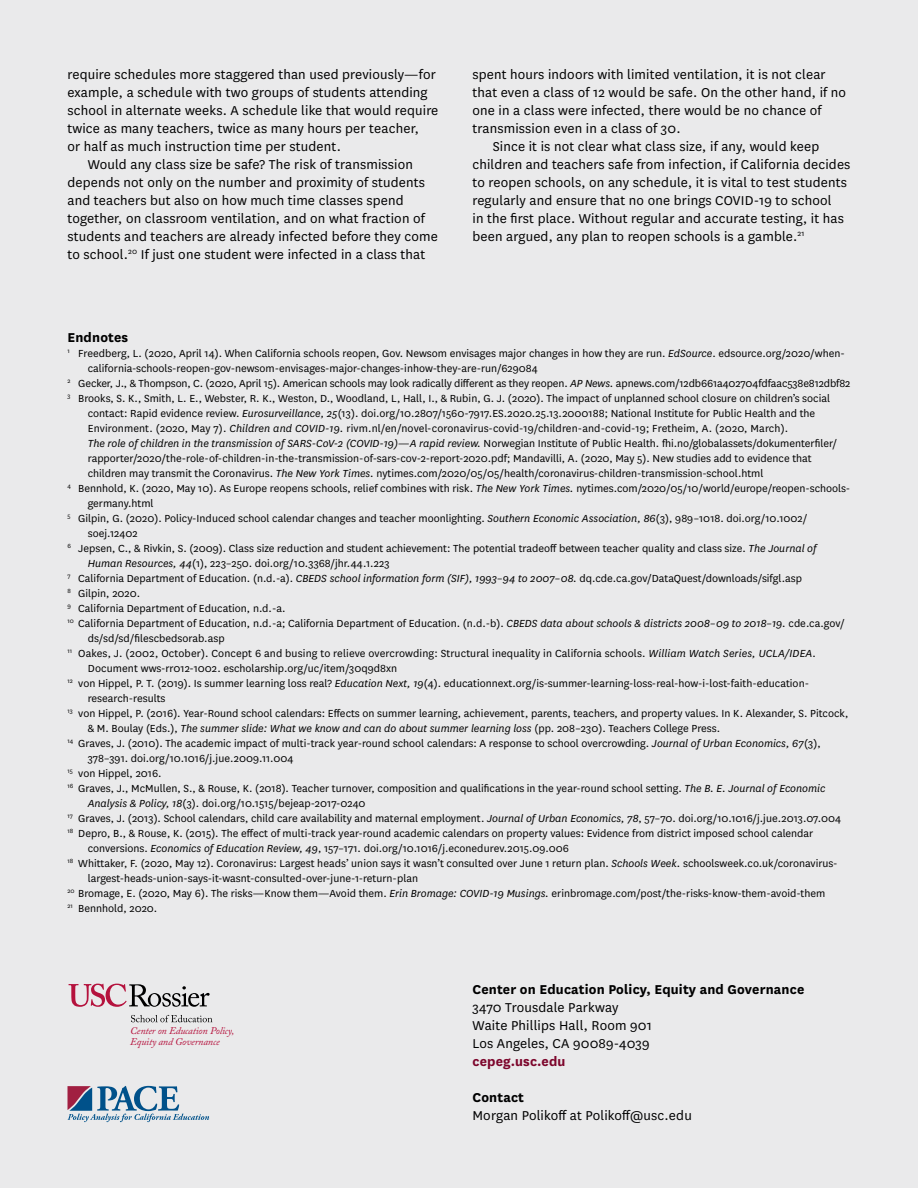
<style>
.page{position:relative;width:918px;height:1188px;background:#eaeaeb}
.page>*{position:absolute;margin:0;border:0;box-sizing:border-box;transform-origin:0 0}
.BODY_COPY_indent{font:15px/18px "National";letter-spacing:.01em;color:#000}
.SUBHEADS{font:700 15px "National";letter-spacing:.01em;color:#000}
.t1{font:700 15px "National";letter-spacing:.01em;color:#7d062c}
.ENDNOTES{font:12px/15px "National";color:#000}
.t2{font:italic 10.2px/11.6px "Adobe Caslon Pro";letter-spacing:-.01em;color:#b5123d}
.s1{font-style:italic}
</style>
<div class="page">
<svg style="left:69px;top:984px;width:141px;height:23px"></svg>
<svg style="left:131px;top:1015px;width:81px;height:7px"></svg>
<svg style="left:67px;top:1086px;width:142px;height:36px"></svg>
<p class="BODY_COPY_indent" style="left:68px;top:64px;width:372px">require schedules more staggered than used previously—for example, a schedule with two groups of students attending school in alternate weeks. A schedule like that would require twice as many teachers, twice as many hours per teacher,<br>or half as much instruction time per student.</p>
<p class="BODY_COPY_indent" style="left:68px;top:154px;width:372px;text-indent:20px">Would any class size be safe? The risk of transmission depends not only on the number and proximity of students and teachers but also on how much time classes spend together, on classroom ventilation, and on what fraction of students and teachers are already infected before they come to school.<sup>20</sup> If just one student were infected in a class that</p>
<p class="BODY_COPY_indent" style="left:472px;top:64px;width:375px">spent hours indoors with limited ventilation, it is not clear that even a class of 12 would be safe. On the other hand, if no one in a class were infected, there would be no chance of transmission even in a class of 30.</p>
<p class="BODY_COPY_indent" style="left:472px;top:136px;width:379px;text-indent:20px">Since it is not clear what class size, if any, would keep children and teachers safe from infection, if California decides to reopen schools, on any schedule, it is vital to test students regularly and ensure that no one brings COVID-19 to school<br>in the first place. Without regular and accurate testing, it has been argued, any plan to reopen schools is a gamble.<sup>21</sup></p>
<p class="SUBHEADS" style="left:68px;top:327px;width:62px">Endnotes</p>
<p class="ENDNOTES" style="left:88px;top:345px;width:759px;text-indent:-20px"><sup>1</sup> Freedberg, L. (2020, April 14). When California schools reopen, Gov. Newsom envisages major changes in how they are run. <span class="s1">EdSource</span>. edsource.org/2020/when&shy;california-schools-reopen-gov-newsom-envisages-major-changes-inhow-they-are-run/629084</p>
<p class="ENDNOTES" style="left:68px;top:375px;width:785px"><sup>2</sup> Gecker, J., &amp; Thompson, C. (2020, April 15). American schools may look radically different as they reopen. <span class="s1">AP News.</span> apnews.com/12db661a402704fdfaac538e812dbf82</p>
<p class="ENDNOTES" style="left:88px;top:390px;width:751px;text-indent:-20px"><sup>3</sup> Brooks, S. K., Smith, L. E., Webster, R. K., Weston, D., Woodland, L, Hall, I., &amp; Rubin, G. J. (2020). The impact of unplanned school closure on children’s social contact: Rapid evidence review. <span class="s1">Eurosurveillance, 25</span>(13). doi.org/10.2807/1560-7917.ES.2020.25.13.2000188; National Institute for Public Health and the Environment. (2020, May 7). <span class="s1">Children and COVID-19.</span> rivm.nl/en/novel-coronavirus-covid-19/children-and-covid-19; Fretheim, A. (2020, March).<br><span class="s1">The role of children in the transmission of SARS-CoV-2 (COVID-19)—A rapid review.</span> Norwegian Institute of Public Health. fhi.no/globalassets/dokumenterfiler/ rapporter/2020/the-role-of-children-in-the-transmission-of-sars-cov-2-report-2020.pdf; Mandavilli, A. (2020, May 5). New studies add to evidence that children may transmit the Coronavirus. <span class="s1">The New York Times.</span> nytimes.com/2020/05/05/health/coronavirus-children-transmission-school.html</p>
<p class="ENDNOTES" style="left:88px;top:480px;width:764px;text-indent:-20px"><sup>4</sup> Bennhold, K. (2020, May 10). As Europe reopens schools, relief combines with risk. <span class="s1">The New York Times.</span> nytimes.com/2020/05/10/world/europe/reopen-schools&shy;germany.html</p>
<p class="ENDNOTES" style="left:88px;top:510px;width:721px;text-indent:-20px"><sup>5</sup> Gilpin, G. (2020). Policy-Induced school calendar changes and teacher moonlighting. <span class="s1">Southern Economic Association, 86</span>(3), 989–1018. doi.org/10.1002/ soej.12402</p>
<p class="ENDNOTES" style="left:88px;top:540px;width:730px;text-indent:-20px"><sup>6</sup> Jepsen, C., &amp; Rivkin, S. (2009). Class size reduction and student achievement: The potential tradeoff between teacher quality and class size. <span class="s1">The Journal of<br>Human Resources, 44</span>(1), 223–250. doi.org/10.3368/jhr.44.1.223</p>
<p class="ENDNOTES" style="left:68px;top:570px;width:736px"><sup>7</sup> California Department of Education. (n.d.-a). <span class="s1">CBEDS school information form (SIF), 1993–94 to 2007–08.</span> dq.cde.ca.gov/DataQuest/downloads/sifgl.asp</p>
<p class="ENDNOTES" style="left:68px;top:585px;width:74px"><sup>8</sup> Gilpin, 2020.</p>
<p class="ENDNOTES" style="left:68px;top:600px;width:220px"><sup>9</sup> California Department of Education, n.d.-a.</p>
<p class="ENDNOTES" style="left:88px;top:615px;width:759px;text-indent:-20px"><sup>10</sup> California Department of Education, n.d.-a; California Department of Education. (n.d.-b). <span class="s1">CBEDS data about schools &amp; districts 2008–09 to 2018–19.</span> cde.ca.gov/ ds/sd/sd/filescbedsorab.asp</p>
<p class="ENDNOTES" style="left:88px;top:645px;width:730px;text-indent:-20px"><sup>11</sup> Oakes, J. (2002, October). Concept 6 and busing to relieve overcrowding: Structural inequality in California schools. <span class="s1">William Watch Series, UCLA/IDEA.<br></span>Document wws-rr012-1002. escholarship.org/uc/item/30q9d8xn</p>
<p class="ENDNOTES" style="left:88px;top:675px;width:723px;text-indent:-20px"><sup>12</sup> von Hippel, P. T. (2019). Is summer learning loss real? <span class="s1">Education Next, 19</span>(4). educationnext.org/is-summer-learning-loss-real-how-i-lost-faith-education&shy;research-results</p>
<p class="ENDNOTES" style="left:88px;top:705px;width:762px;text-indent:-20px"><sup>13</sup> von Hippel, P. (2016). Year-Round school calendars: Effects on summer learning, achievement, parents, teachers, and property values. In K. Alexander, S. Pitcock, &amp; M. Boulay (Eds.), <span class="s1">The summer slide: What we know and can do about summer learning loss</span> (pp. 208–230). Teachers College Press.</p>
<p class="ENDNOTES" style="left:88px;top:735px;width:735px;text-indent:-20px"><sup>14</sup> Graves, J. (2010). The academic impact of multi-track year-round school calendars: A response to school overcrowding. <span class="s1">Journal of Urban Economics, 67</span>(3),<br>378–391. doi.org/10.1016/j.jue.2009.11.004</p>
<p class="ENDNOTES" style="left:67px;top:765px;width:96px"><sup>15</sup> von Hippel, 2016.</p>
<p class="ENDNOTES" style="left:88px;top:780px;width:739px;text-indent:-20px"><sup>16</sup> Graves, J., McMullen, S., &amp; Rouse, K. (2018). Teacher turnover, composition and qualifications in the year-round school setting. <span class="s1">The B. E. Journal of Economic<br>Analysis &amp; Policy, 18</span>(3). doi.org/10.1515/bejeap-2017-0240</p>
<p class="ENDNOTES" style="left:67px;top:810px;width:775px"><sup>17</sup> Graves, J. (2013). School calendars, child care availability and maternal employment. <span class="s1">Journal of Urban Economics, 78</span>, 57–70. doi.org/10.1016/j.jue.2013.07.004</p>
<p class="ENDNOTES" style="left:88px;top:825px;width:727px;text-indent:-20px"><sup>18</sup> Depro, B., &amp; Rouse, K. (2015). The effect of multi-track year-round academic calendars on property values: Evidence from district imposed school calendar conversions. <span class="s1">Economics of Education Review, 49</span>, 157–171. doi.org/10.1016/j.econedurev.2015.09.006</p>
<p class="ENDNOTES" style="left:88px;top:855px;width:751px;text-indent:-20px"><sup>18</sup> Whittaker, F. (2020, May 12). Coronavirus: Largest heads’ union says it wasn’t consulted over June 1 return plan. <span class="s1">Schools Week.</span> schoolsweek.co.uk/coronavirus&shy;largest-heads-union-says-it-wasnt-consulted-over-june-1-return-plan</p>
<p class="ENDNOTES" style="left:67px;top:885px;width:759px"><sup>20</sup> Bromage, E. (2020, May 6). The risks—Know them—Avoid them. <span class="s1">Erin Bromage: COVID-19 Musings.</span> erinbromage.com/post/the-risks-know-them-avoid-them</p>
<p class="ENDNOTES" style="left:67px;top:900px;width:91px"><sup>21</sup> Bennhold, 2020.</p>
<p class="t2" style="left:130px;top:1024px;width:106px">Center on Education Policy,<br>Equity and Governance</p>
<p class="SUBHEADS" style="left:472px;top:979px;width:333px">Center on Education Policy, Equity and Governance</p>
<p class="BODY_COPY_indent" style="left:472px;top:998px;width:181px">3470 Trousdale Parkway<br>Waite Phillips Hall, Room 901<br>Los Angeles, CA 90089-4039</p>
<p class="t1" style="left:472px;top:1051px;width:95px">cepeg.usc.edu</p>
<p class="SUBHEADS" style="left:472px;top:1087px;width:53px">Contact</p>
<p class="BODY_COPY_indent" style="left:472px;top:1106px;width:221px">Morgan Polikoff at Polikoff@usc.edu</p>
</div>
